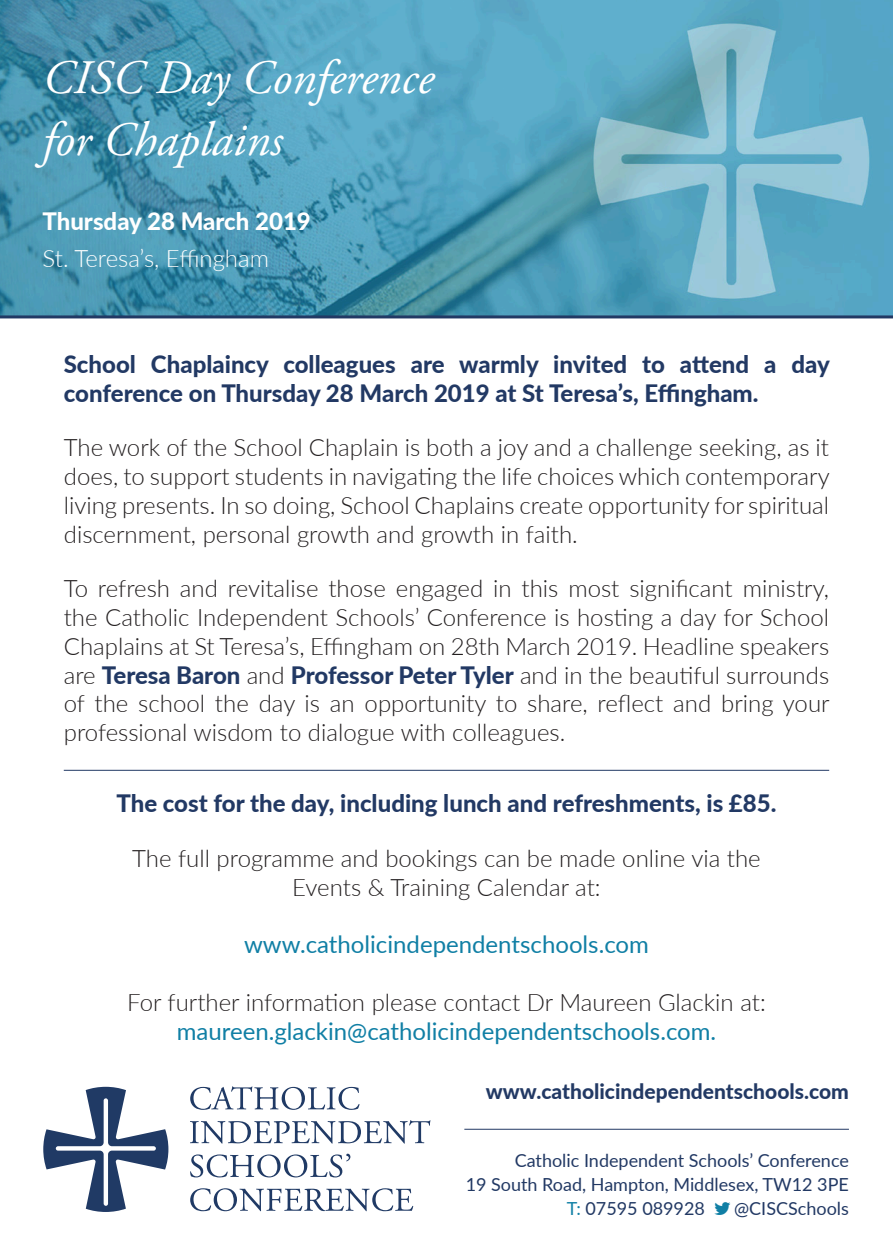
<style>
.page{position:relative;width:893px;height:1259px;background:#fff}
.page>*{position:absolute;margin:0;border:0;box-sizing:border-box;transform-origin:0 0}
.t1{font:italic 48px "Adobe Garamond Pro";color:#fff}
.t2{font:300 24px/28.8px "Lato";color:#231f20;text-align:justify}
.t3{font:800 24px/28.8px "Lato";color:#223964}
.t4{font:24px "Lato";color:#107fa5}
.t5{font:300 24px "Lato";color:#fff}
.t6{font:800 24px "Lato";color:#fff}
.t7{font:800 21px "Lato";color:#223964}
.t8{font:18px "Lato";color:#223964}
.s1{font-weight:800;color:#223964}
.s2{color:#107fa5}
</style>
<div class="page">
<img style="left:0;top:0;width:893px;height:315px">
<hr style="left:464px;top:1128px;width:385px;height:1px;background:#223964">
<svg style="left:190px;top:1086px;width:169px;height:23px"></svg>
<svg style="left:190px;top:1120px;width:240px;height:23px"></svg>
<svg style="left:190px;top:1153px;width:160px;height:24px"></svg>
<svg style="left:190px;top:1188px;width:223px;height:23px"></svg>
<svg style="left:43px;top:1086px;width:125px;height:126px"></svg>
<hr style="left:0;top:315px;width:893px;height:3px;background:#223964">
<hr style="left:64px;top:770px;width:765px;height:1px;background:#223964">
<p class="t1" style="left:43px;top:49px;width:393px">CISC Day Conference</p>
<p class="t1" style="left:43px;top:111px;width:242px">for Chaplains</p>
<p class="t6" style="left:43px;top:203px;width:270px">Thursday 28 March 2019</p>
<p class="t5" style="left:43px;top:242px;width:228px">St. Teresa’s, Effingham</p>
<p class="t3" style="left:64px;top:349px;width:767px">School Chaplaincy colleagues are warmly invited to attend a day conference on Thursday 28 March 2019 at St Teresa’s, Effingham.</p>
<p class="t2" style="left:64px;top:432px;width:767px">The work of the School Chaplain is both a joy and a challenge seeking, as it does, to support students in navigating the life choices which contemporary living presents. In so doing, School Chaplains create opportunity for spiritual discernment, personal growth and growth in faith.</p>
<p class="t2" style="left:64px;top:573px;width:767px">To refresh and revitalise those engaged in this most significant ministry, the Catholic Independent Schools’ Conference is hosting a day for School Chaplains at St Teresa’s, Effingham on 28th March 2019. Headline speakers are <span class="s1">Teresa Baron</span> and <span class="s1">Professor Peter Tyler</span> and in the beautiful surrounds of the school the day is an opportunity to share, reflect and bring your professional wisdom to dialogue with colleagues.</p>
<p class="t3" style="left:116px;top:788px;width:661px">The cost for the day, including lunch and refreshments, is £85.</p>
<p class="t2" style="left:132px;top:843px;width:630px">The full programme and bookings can be made online via the</p>
<p class="t2" style="left:292px;top:871px;width:310px">Events &amp; Training Calendar at:</p>
<p class="t4" style="left:244px;top:927px;width:406px">www.catholicindependentschools.com</p>
<p class="t2" style="left:127px;top:987px;width:640px">For further information please contact Dr Maureen Glackin at:</p>
<p class="t4" style="left:177px;top:1013px;width:541px">maureen.glackin@catholicindependentschools.com.</p>
<p class="t7" style="left:486px;top:1075px;width:364px">www.catholicindependentschools.com</p>
<p class="t8" style="left:515px;top:1147px;width:336px">Catholic Independent Schools’ Conference</p>
<p class="t8" style="left:466px;top:1171px;width:385px">19 South Road, Hampton, Middlesex, TW12 3PE</p>
<p class="t8" style="left:567px;top:1195px;width:140px"><span class="s2">T:</span> 07595 089928</p>
<p class="t8" style="left:734px;top:1195px;width:116px">@CISCSchools</p>
</div>
